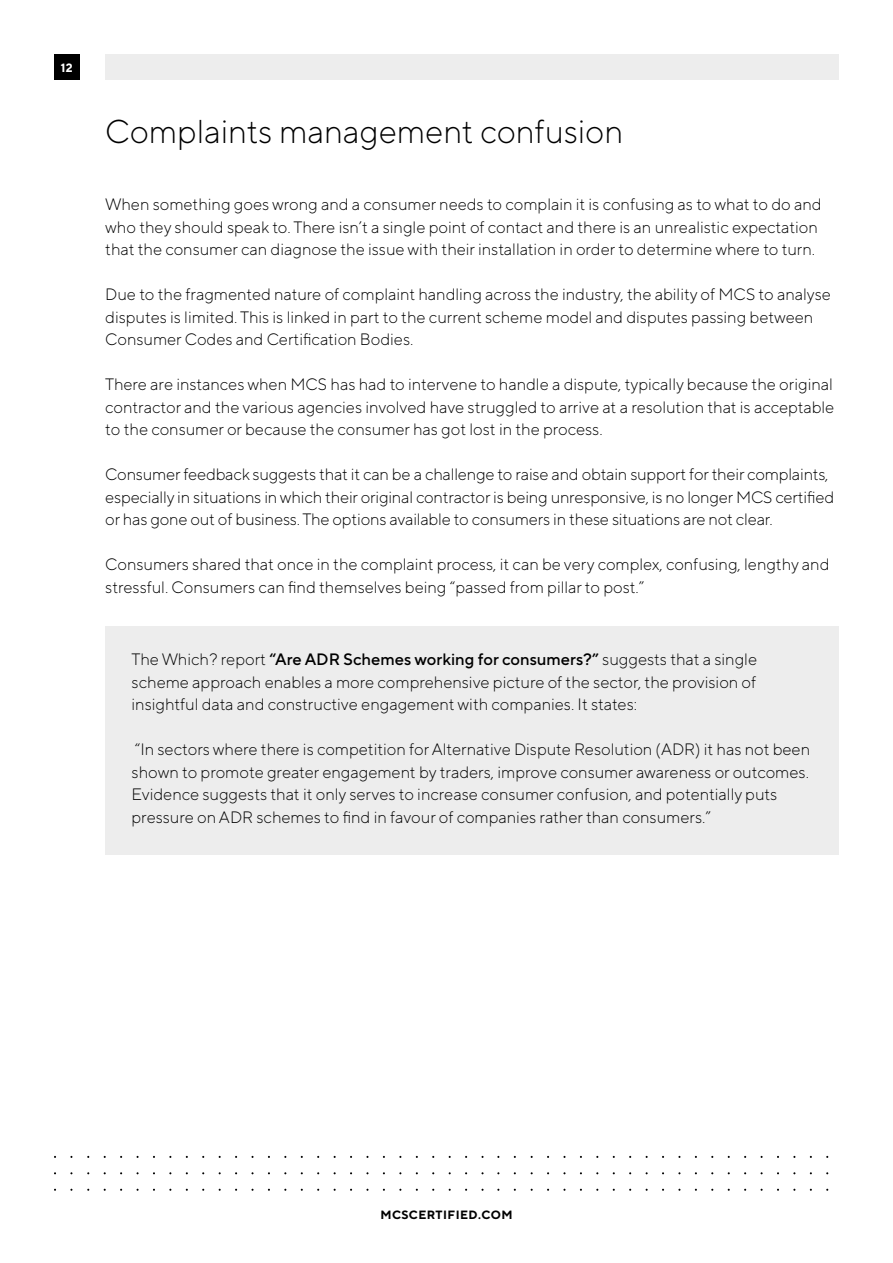
<style>
.page{position:relative;width:893px;height:1263px;background:#fff}
.page>*{position:absolute;margin:0;border:0;box-sizing:border-box;transform-origin:0 0}
.t1{font:300 33px "TT Norms Pro";color:#000}
.t2{font:300 16.5px/22.5px "TT Norms Pro";color:#000}
.t3{font:700 12px "TT Norms Pro";letter-spacing:.04em;color:#000}
.t4{font:700 12px "TT Norms Pro";color:#fff}
.s1{font-weight:500}
</style>
<div class="page">
<div style="left:105px;top:626px;width:734px;height:229px;background:#ededed"></div>
<div style="left:54px;top:54px;width:26px;height:26px;background:#000"></div>
<div style="left:105px;top:54px;width:734px;height:26px;background:#ededed"></div>
<p class="t4" style="left:61px;top:60px;width:14px">12</p>
<h1 class="t1" style="left:105px;top:110px;width:519px">Complaints management confusion</h1>
<p class="t2" style="left:105px;top:193px;width:718px">When something goes wrong and a consumer needs to complain it is confusing as to what to do and who they should speak to. There isn’t a single point of contact and there is an unrealistic expectation that the consumer can diagnose the issue with their installation in order to determine where to turn.</p>
<p class="t2" style="left:105px;top:283px;width:727px">Due to the fragmented nature of complaint handling across the industry, the ability of MCS to analyse disputes is limited. This is linked in part to the current scheme model and disputes passing between<br>Consumer Codes and Certification Bodies.</p>
<p class="t2" style="left:105px;top:373px;width:731px;text-align:justify">There are instances when MCS has had to intervene to handle a dispute, typically because the original contractor and the various agencies involved have struggled to arrive at a resolution that is acceptable to the consumer or because the consumer has got lost in the process.</p>
<p class="t2" style="left:105px;top:463px;width:730px">Consumer feedback suggests that it can be a challenge to raise and obtain support for their complaints, especially in situations in which their original contractor is being unresponsive, is no longer MCS certified or has gone out of business. The options available to consumers in these situations are not clear.</p>
<p class="t2" style="left:105px;top:553px;width:726px">Consumers shared that once in the complaint process, it can be very complex, confusing, lengthy and stressful. Consumers can find themselves being “passed from pillar to post.”</p>
<p class="t2" style="left:132px;top:647px;width:627px;text-align:justify">The Which? report <span class="s1">“Are ADR Schemes working for consumers?”</span> suggests that a single scheme approach enables a more comprehensive picture of the sector, the provision of insightful data and constructive engagement with companies. It states:</p>
<p class="t2" style="left:132px;top:737px;width:680px">“In sectors where there is competition for Alternative Dispute Resolution (ADR) it has not been shown to promote greater engagement by traders, improve consumer awareness or outcomes.<br>Evidence suggests that it only serves to increase consumer confusion, and potentially puts pressure on ADR schemes to find in favour of companies rather than consumers.”</p>
<p class="t3" style="left:380px;top:1207px;width:134px">MCSCERTIFIED.COM</p>
</div>
